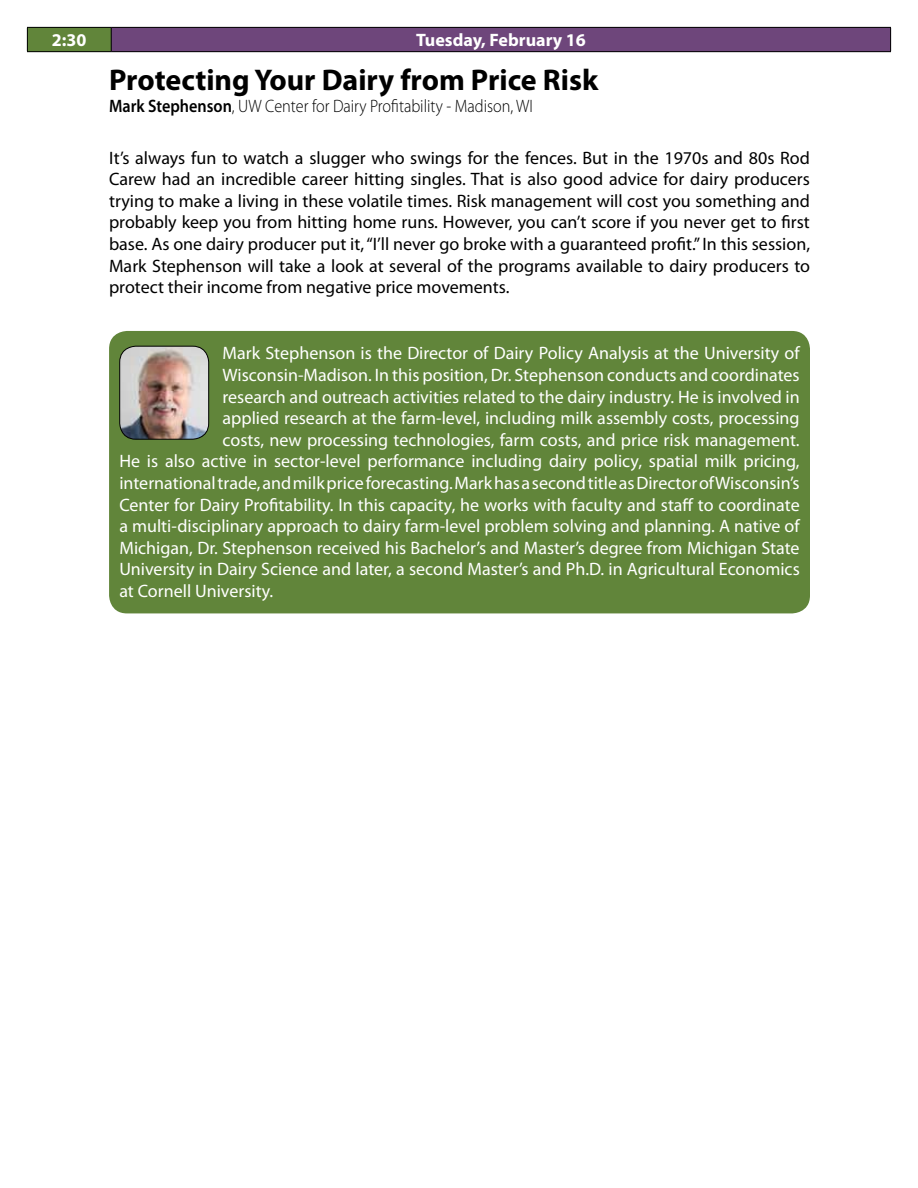
<style>
.page{position:relative;width:918px;height:1188px;background:#fff}
.page>*{position:absolute;margin:0;border:0;box-sizing:border-box;transform-origin:0 0}
.t1{font:700 30px "Myriad Pro";color:#000}
.t2{font:18px "Myriad Pro";color:#fff}
.t3{font:18px/21.6px "Myriad Pro";color:#000;text-align:justify}
.t4{font:300 18px "Myriad Pro";color:#000;scale:.9 1}
.t5{font:700 18px "Myriad Pro";color:#fff}
.s1{font-weight:600}
</style>
<div class="page">
<div style="left:27px;top:27px;width:84px;height:25px;background:#61853a"></div>
<div style="left:111px;top:27px;width:780px;height:25px;background:#6e467b"></div>
<hr style="left:27px;top:27px;width:84px;height:1px;background:#000">
<svg style="left:27px;top:28px;width:1px;height:23px"></svg>
<hr style="left:111px;top:27px;width:780px;height:1px;background:#000">
<svg style="left:111px;top:28px;width:1px;height:23px"></svg>
<svg style="left:890px;top:28px;width:1px;height:23px"></svg>
<hr style="left:27px;top:51px;width:84px;height:1px;background:#000">
<hr style="left:111px;top:51px;width:780px;height:1px;background:#000">
<div style="left:109px;top:331px;width:701px;height:282px;background:#61853a;border-radius:18px"></div>
<img style="left:120px;top:346px;width:89px;height:92px">
<div style="left:119px;top:346px;width:90px;height:94px;border:1px solid #000;border-radius:16px"></div>
<p class="t5" style="left:52px;top:28px;width:36px">2:30</p>
<p class="t5" style="left:416px;top:28px;width:171px">Tuesday, February 16</p>
<h1 class="t1" style="left:109px;top:60px;width:491px">Protecting Your Dairy from Price Risk</h1>
<p class="t4" style="left:109px;top:96px;width:472px"><span class="s1">Mark Stephenson</span>, UW Center for Dairy Profitability - Madison, WI</p>
<p class="t3" style="left:109px;top:146px;width:702px">It’s always fun to watch a slugger who swings for the fences. But in the 1970s and 80s Rod Carew had an incredible career hitting singles. That is also good advice for dairy producers trying to make a living in these volatile times. Risk management will cost you something and probably keep you from hitting home runs. However, you can’t score if you never get to first base. As one dairy producer put it, “I’ll never go broke with a guaranteed profit.” In this session, Mark Stephenson will take a look at several of the programs available to dairy producers to protect their income from negative price movements.</p>
<p class="t2" style="left:223px;top:342px;width:579px">Mark Stephenson is the Director of Dairy Policy Analysis at the University of</p>
<p class="t2" style="left:223px;top:364px;width:579px">Wisconsin-Madison. In this position, Dr. Stephenson conducts and coordinates</p>
<p class="t2" style="left:223px;top:385px;width:579px">research and outreach activities related to the dairy industry. He is involved in</p>
<p class="t2" style="left:223px;top:407px;width:579px">applied research at the farm-level, including milk assembly costs, processing</p>
<p class="t2" style="left:223px;top:429px;width:579px">costs, new processing technologies, farm costs, and price risk management.</p>
<p class="t2" style="left:119px;top:450px;width:682px">He is also active in sector-level performance including dairy policy, spatial milk pricing,</p>
<p class="t2" style="left:119px;top:472px;width:682px">international trade, and milk price forecasting. Mark has a second title as Director of Wisconsin’s</p>
<p class="t2" style="left:119px;top:493px;width:682px">Center for Dairy Profitability. In this capacity, he works with faculty and staff to coordinate</p>
<p class="t2" style="left:119px;top:515px;width:682px">a multi-disciplinary approach to dairy farm-level problem solving and planning. A native of</p>
<p class="t2" style="left:119px;top:537px;width:682px">Michigan, Dr. Stephenson received his Bachelor’s and Master’s degree from Michigan State</p>
<p class="t2" style="left:119px;top:558px;width:682px">University in Dairy Science and later, a second Master’s and Ph.D. in Agricultural Economics</p>
<p class="t2" style="left:119px;top:580px;width:155px">at Cornell University.</p>
</div>
